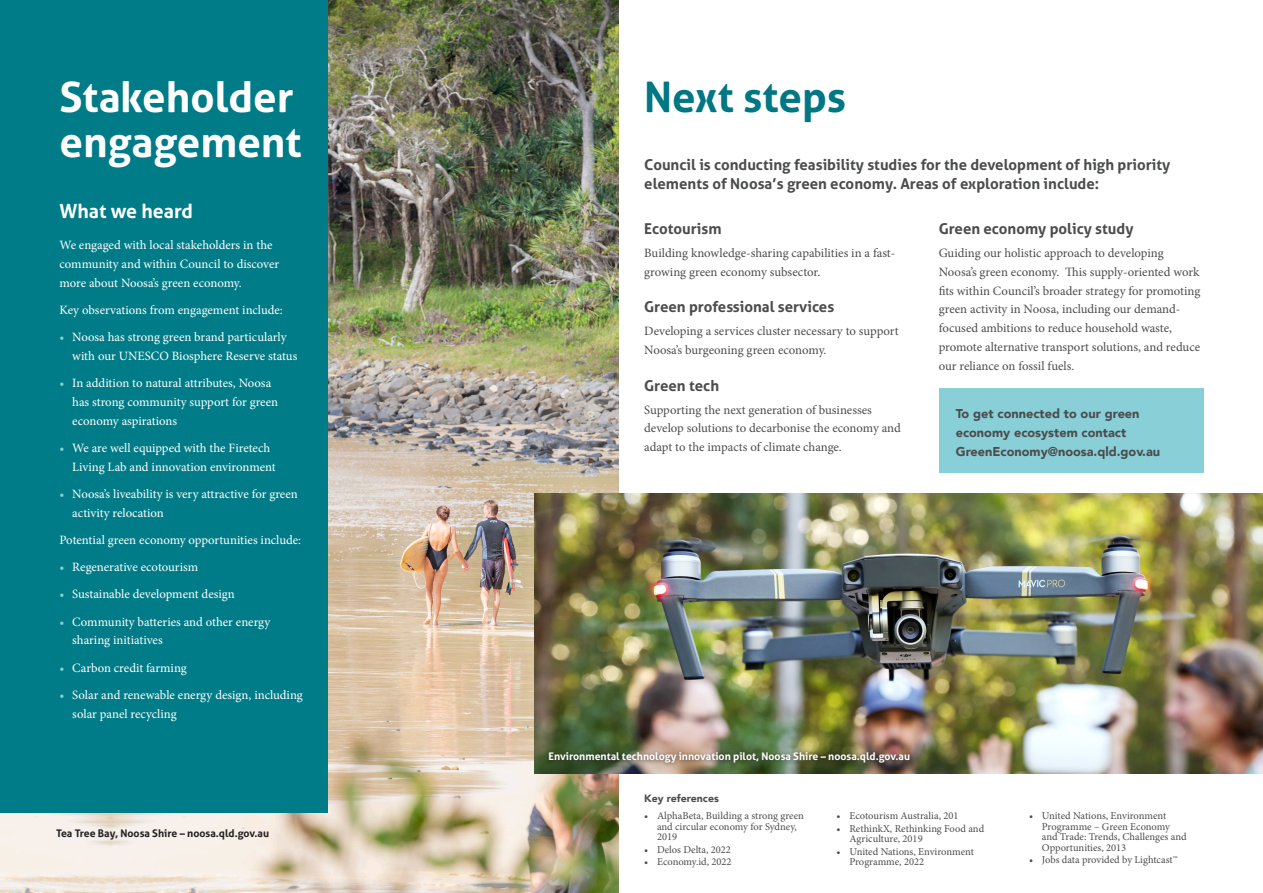
<style>
.page{position:relative;width:1263px;height:893px;background:#fff}
.page>*{position:absolute;margin:0;border:0;box-sizing:border-box;transform-origin:0 0}
.Heading_1{font:700 42px/45px "Aller";color:#fff}
.Heading_1-2{font:700 42px "Aller";color:#007783}
.Heading_2{font:700 19.5px "Aller";color:#fff}
.Intro{font:700 15px/19.5px "Aller";color:#4b4c4d}
.Heading_3{font:700 15px "Aller";color:#4b4c4d}
.Body{font:12.75px/18.8px "Minion Pro";color:#fff}
.Body-2{font:12.75px/18.8px "Minion Pro";letter-spacing:-.005em;color:#4b4c4d}
.Body-3{font:900 12.75px/18.8px "Avenir";color:#4b4c4d}
.t1{font:10.5px/10.5px "Minion Pro";color:#4b4c4d}
.Body-4{font:700 10.5px "Aller";color:#fff}
.Body-5{font:700 10.5px "Aller";color:#231f20}
.Body-6{font:900 10.5px "Avenir";color:#4b4c4d}
.s1{color:#89cfd7}
</style>
<div class="page">
<img style="left:0;top:0;width:619px;height:893px">
<div style="left:0;top:0;width:327px;height:812px;background:#007c88"></div>
<img style="left:534px;top:493px;width:729px;height:281px">
<div style="left:939px;top:389px;width:264px;height:84px;background:#89cfd7"></div>
<div style="left:544px;top:749px;width:370px;height:19px;background:#231f20;opacity:.75"></div>
<p class="Heading_1" style="left:60px;top:74px;width:244px">Stakeholder engagement</p>
<p class="Heading_2" style="left:60px;top:199px;width:135px">What we heard</p>
<p class="Body" style="left:60px;top:236px;width:221px">We engaged with local stakeholders in the community and within Council to discover more about Noosa’s green economy.</p>
<p class="Body" style="left:60px;top:300px;width:225px">Key observations from engagement include:</p>
<p class="Body" style="left:72px;top:328px;width:227px;text-indent:-13px"><span class="s1">•</span> Noosa has strong green brand particularly with our UNESCO Biosphere Reserve status</p>
<p class="Body" style="left:72px;top:374px;width:207px;text-indent:-13px"><span class="s1">•</span> In addition to natural attributes, Noosa has strong community support for green economy aspirations</p>
<p class="Body" style="left:72px;top:438px;width:205px;text-indent:-13px"><span class="s1">•</span> We are well equipped with the Firetech<br>Living Lab and innovation environment</p>
<p class="Body" style="left:72px;top:484px;width:227px;text-indent:-13px"><span class="s1">•</span> Noosa’s liveability is very attractive for green activity relocation</p>
<p class="Body" style="left:60px;top:530px;width:243px">Potential green economy opportunities include:</p>
<p class="Body" style="left:60px;top:558px;width:140px"><span class="s1">•</span> Regenerative ecotourism</p>
<p class="Body" style="left:60px;top:585px;width:177px"><span class="s1">•</span> Sustainable development design</p>
<p class="Body" style="left:72px;top:612px;width:200px;text-indent:-13px"><span class="s1">•</span> Community batteries and other energy sharing initiatives</p>
<p class="Body" style="left:60px;top:658px;width:129px"><span class="s1">•</span> Carbon credit farming</p>
<p class="Body" style="left:72px;top:685px;width:232px;text-indent:-13px"><span class="s1">•</span> Solar and renewable energy design, including solar panel recycling</p>
<p class="Body-5" style="left:56px;top:827px;width:214px">Tea Tree Bay, Noosa Shire – noosa.qld.gov.au</p>
<p class="Heading_1-2" style="left:644px;top:71px;width:203px">Next steps</p>
<p class="Intro" style="left:644px;top:154px;width:527px">Council is conducting feasibility studies for the development of high priority elements of Noosa’s green economy. Areas of exploration include:</p>
<p class="Heading_3" style="left:644px;top:219px;width:79px">Ecotourism</p>
<p class="Body-2" style="left:644px;top:244px;width:253px">Building knowledge-sharing capabilities in a fast&shy;growing green economy subsector.</p>
<p class="Heading_3" style="left:644px;top:298px;width:192px">Green professional services</p>
<p class="Body-2" style="left:644px;top:322px;width:256px">Developing a services cluster necessary to support<br>Noosa’s burgeoning green economy.</p>
<p class="Heading_3" style="left:644px;top:376px;width:76px">Green tech</p>
<p class="Body-2" style="left:644px;top:400px;width:258px">Supporting the next generation of businesses develop solutions to decarbonise the economy and adapt to the impacts of climate change.</p>
<p class="Heading_3" style="left:939px;top:219px;width:196px">Green economy policy study</p>
<p class="Body-2" style="left:939px;top:244px;width:263px">Guiding our holistic approach to developing Noosa’s green economy. This supply-oriented work fits within Council’s broader strategy for promoting green activity in Noosa, including our demand&shy;focused ambitions to reduce household waste, promote alternative transport solutions, and reduce our reliance on fossil fuels.</p>
<p class="Body-3" style="left:956px;top:404px;width:206px">To get connected to our green economy ecosystem contact<br>GreenEconomy@noosa.qld.gov.au</p>
<p class="Body-4" style="left:549px;top:750px;width:363px">Environmental technology innovation pilot, Noosa Shire – noosa.qld.gov.au</p>
<p class="Body-6" style="left:644px;top:790px;width:76px">Key references</p>
<p class="t1" style="left:657px;top:811px;width:148px;text-indent:-13px">• AlphaBeta, Building a strong green and circular economy for Sydney,<br>2019</p>
<p class="t1" style="left:644px;top:844px;width:88px">• Delos Delta, 2022</p>
<p class="t1" style="left:644px;top:857px;width:89px">• Economy.id, 2022</p>
<p class="t1" style="left:837px;top:811px;width:123px">• Ecotourism Australia, 201</p>
<p class="t1" style="left:849px;top:823px;width:136px;text-indent:-13px">• RethinkX, Rethinking Food and<br>Agriculture, 2019</p>
<p class="t1" style="left:849px;top:846px;width:126px;text-indent:-13px">• United Nations, Environment<br>Programme, 2022</p>
<p class="t1" style="left:1042px;top:811px;width:146px;text-indent:-13px">• United Nations, Environment<br>Programme – Green Economy and Trade: Trends, Challenges and<br>Opportunities, 2013</p>
<p class="t1" style="left:1029px;top:855px;width:150px">• Jobs data provided by Lightcast™</p>
</div>
